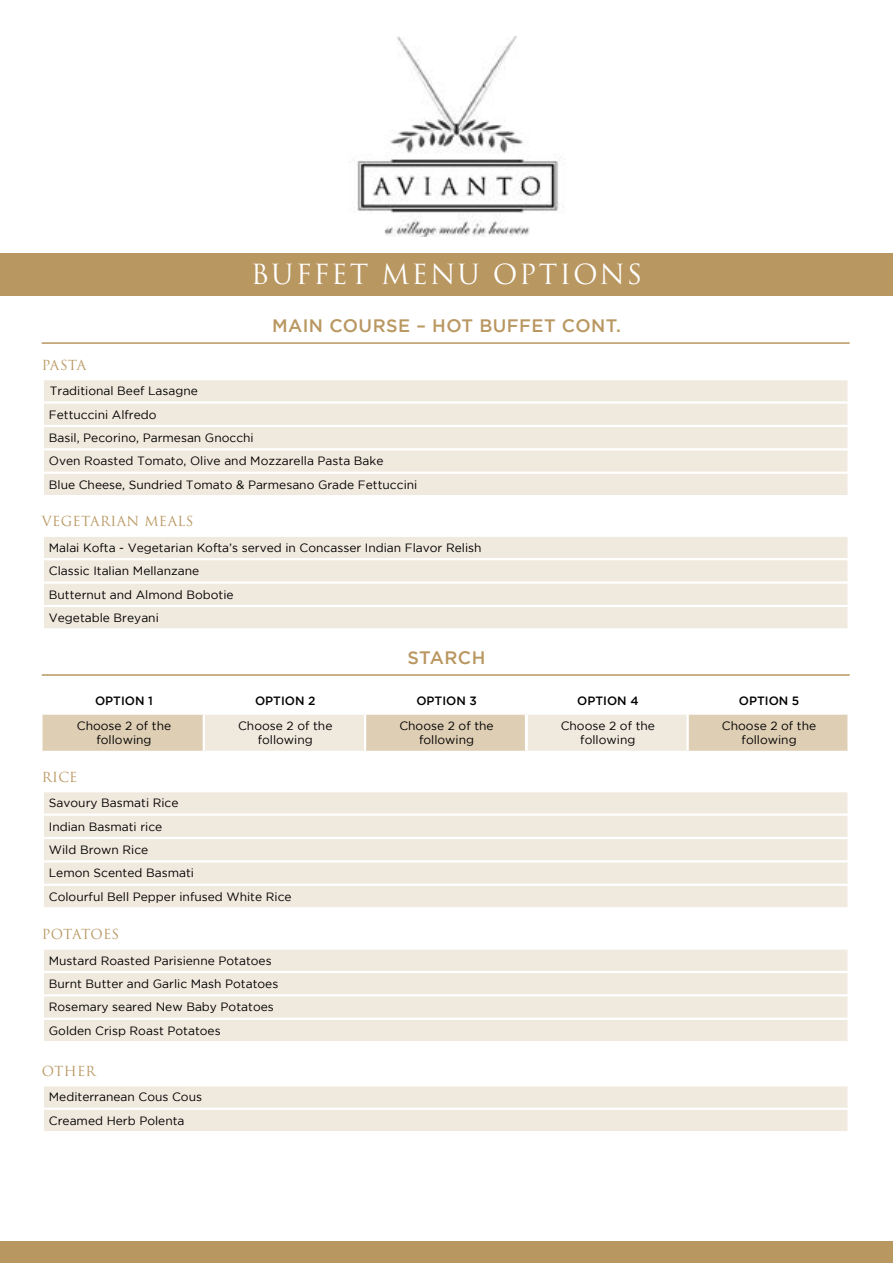
<style>
.page{position:relative;width:893px;height:1263px;background:#fff}
.page>*{position:absolute;margin:0;border:0;box-sizing:border-box;transform-origin:0 0}
.t1{font:27px "Trajan Pro 3";letter-spacing:.07em;color:#fff}
.t2{font:500 18px "Gotham";letter-spacing:.025em;color:#b99761}
.t3{font:13.5px "Trajan Pro 3";letter-spacing:.025em;color:#b99761}
.t4{font:12px/23.4px "Gotham";color:#000}
.t5{font:500 12px "Gotham";color:#000}
</style>
<div class="page">
<div style="left:0;top:1242px;width:893px;height:21px;background:#b99761"></div>
<div style="left:44px;top:380px;width:803px;height:115px;background:#f0e9de"></div>
<hr style="left:42px;top:401px;width:808px;height:3px;background:#fff">
<hr style="left:42px;top:425px;width:808px;height:2px;background:#fff">
<hr style="left:42px;top:448px;width:808px;height:2px;background:#fff">
<hr style="left:42px;top:472px;width:808px;height:2px;background:#fff">
<div style="left:44px;top:537px;width:803px;height:91px;background:#f0e9de"></div>
<hr style="left:42px;top:558px;width:808px;height:2px;background:#fff">
<hr style="left:42px;top:581px;width:808px;height:3px;background:#fff">
<hr style="left:42px;top:605px;width:808px;height:2px;background:#fff">
<div style="left:44px;top:792px;width:803px;height:115px;background:#f0e9de"></div>
<hr style="left:42px;top:813px;width:808px;height:3px;background:#fff">
<hr style="left:42px;top:837px;width:808px;height:2px;background:#fff">
<hr style="left:42px;top:860px;width:808px;height:2px;background:#fff">
<hr style="left:42px;top:884px;width:808px;height:2px;background:#fff">
<div style="left:44px;top:950px;width:803px;height:91px;background:#f0e9de"></div>
<hr style="left:42px;top:971px;width:808px;height:2px;background:#fff">
<hr style="left:42px;top:994px;width:808px;height:2px;background:#fff">
<hr style="left:42px;top:1017px;width:808px;height:3px;background:#fff">
<div style="left:44px;top:1086px;width:803px;height:45px;background:#f0e9de"></div>
<hr style="left:42px;top:1107px;width:808px;height:3px;background:#fff">
<hr style="left:42px;top:342px;width:808px;height:2px;background:#b99761">
<img style="left:349px;top:36px;width:215px;height:201px">
<div style="left:0;top:253px;width:893px;height:43px;background:#b99761"></div>
<hr style="left:42px;top:674px;width:808px;height:2px;background:#b99761">
<svg style="left:43px;top:715px;width:804px;height:36px;background:#e5d9c5"></svg>
<hr style="left:525px;top:715px;width:3px;height:36px;background:#fff">
<hr style="left:203px;top:715px;width:2px;height:36px;background:#fff">
<hr style="left:364px;top:715px;width:2px;height:36px;background:#fff">
<hr style="left:686px;top:715px;width:3px;height:36px;background:#fff">
<h1 class="t1" style="left:251px;top:255px;width:393px">BUFFET MENU OPTIONS</h1>
<p class="t3" style="left:42px;top:356px;width:46px">PASTA</p>
<h2 class="t2" style="left:272px;top:316px;width:350px">MAIN COURSE – HOT BUFFET CONT.</h2>
<p class="t4" style="left:49px;top:379px;width:370px">Traditional Beef Lasagne<br>Fettuccini Alfredo<br>Basil, Pecorino, Parmesan Gnocchi<br>Oven Roasted Tomato, Olive and Mozzarella Pasta Bake<br>Blue Cheese, Sundried Tomato &amp; Parmesano Grade Fettuccini</p>
<p class="t3" style="left:42px;top:512px;width:153px">VEGETARIAN MEALS</p>
<p class="t4" style="left:49px;top:536px;width:434px">Malai Kofta - Vegetarian Kofta’s served in Concasser Indian Flavor Relish Classic Italian Mellanzane<br>Butternut and Almond Bobotie<br>Vegetable Breyani</p>
<h2 class="t2" style="left:408px;top:648px;width:79px">STARCH</h2>
<p class="t5" style="left:95px;top:694px;width:59px">OPTION 1</p>
<p class="t5" style="left:255px;top:694px;width:62px">OPTION 2</p>
<p class="t5" style="left:416px;top:694px;width:62px">OPTION 3</p>
<p class="t5" style="left:577px;top:694px;width:63px">OPTION 4</p>
<p class="t5" style="left:739px;top:694px;width:62px">OPTION 5</p>
<p class="t4" style="left:77px;top:719px;width:96px;line-height:13.5px;text-align:center">Choose 2 of the following</p>
<p class="t4" style="left:238px;top:719px;width:96px;line-height:13.5px;text-align:center">Choose 2 of the following</p>
<p class="t4" style="left:399px;top:719px;width:96px;line-height:13.5px;text-align:center">Choose 2 of the following</p>
<p class="t4" style="left:561px;top:719px;width:96px;line-height:13.5px;text-align:center">Choose 2 of the following</p>
<p class="t4" style="left:722px;top:719px;width:96px;line-height:13.5px;text-align:center">Choose 2 of the following</p>
<p class="t3" style="left:42px;top:768px;width:37px">RICE</p>
<p class="t4" style="left:49px;top:791px;width:244px">Savoury Basmati Rice<br>Indian Basmati rice<br>Wild Brown Rice<br>Lemon Scented Basmati<br>Colourful Bell Pepper infused White Rice</p>
<p class="t3" style="left:42px;top:925px;width:79px">POTATOES</p>
<p class="t4" style="left:49px;top:948px;width:231px">Mustard Roasted Parisienne Potatoes Burnt Butter and Garlic Mash Potatoes Rosemary seared New Baby Potatoes Golden Crisp Roast Potatoes</p>
<p class="t3" style="left:42px;top:1062px;width:55px">OTHER</p>
<p class="t4" style="left:49px;top:1085px;width:155px">Mediterranean Cous Cous<br>Creamed Herb Polenta</p>
</div>
